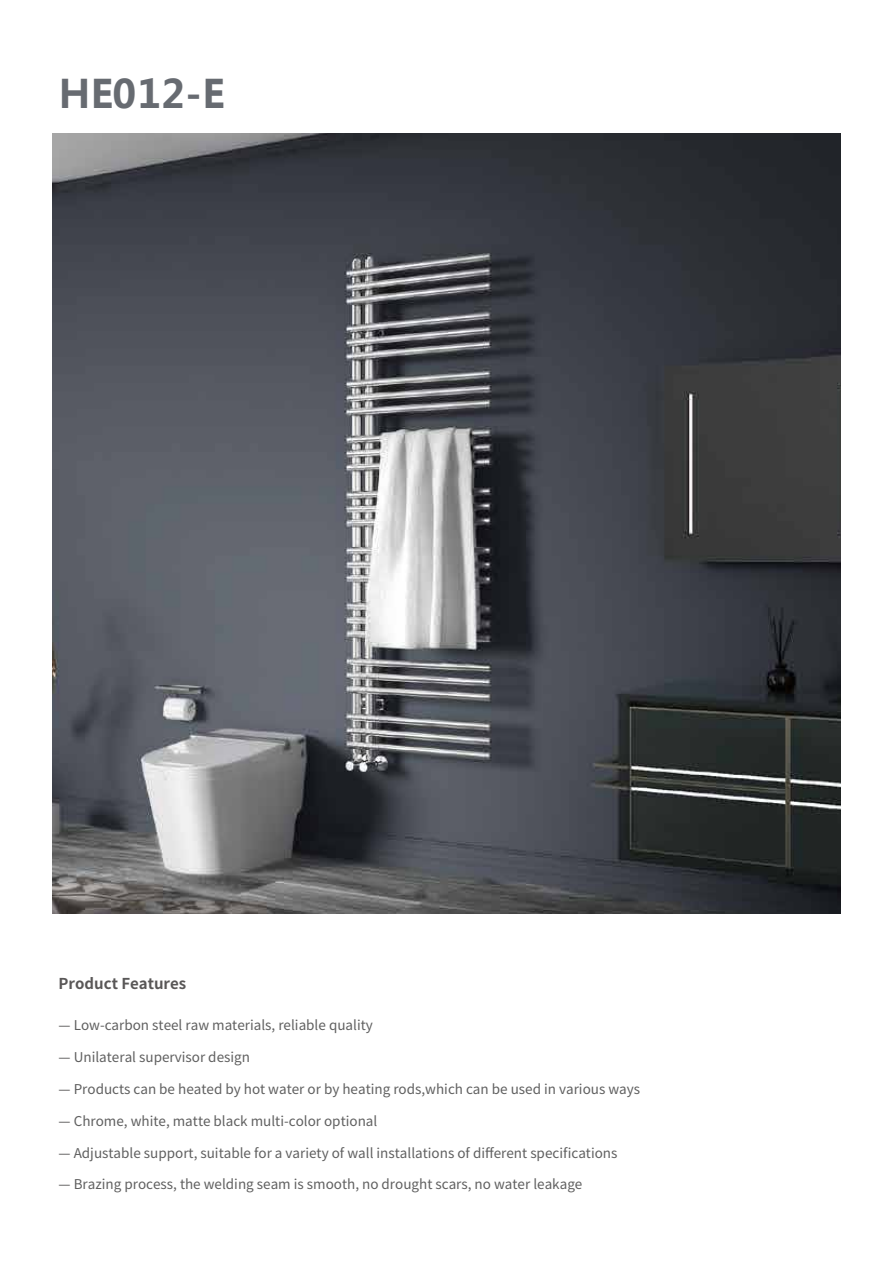
<style>
.page{position:relative;width:893px;height:1263px;background:#fff}
.page>*{position:absolute;margin:0;border:0;box-sizing:border-box;transform-origin:0 0}
.t1{font:700 39px "Microsoft Ya Hei";color:#676b71}
.t2{font:700 15px "Source Han Sans CN";color:#595757}
.t3{font:13.5px "Source Han Sans CN";color:#5f5f5f}
.s1{color:#595757}
</style>
<div class="page">
<img style="left:53px;top:134px;width:787px;height:779px">
<h1 class="t1" style="left:59px;top:66px;width:167px">HE012-E</h1>
<p class="t2" style="left:59px;top:975px;width:129px">Product Features</p>
<p class="t3" style="left:59px;top:1018px;width:316px"><span class="s1">—</span> Low-carbon steel raw materials, reliable quality</p>
<p class="t3" style="left:59px;top:1050px;width:193px"><span class="s1">—</span> Unilateral supervisor design</p>
<p class="t3" style="left:59px;top:1081px;width:583px"><span class="s1">—</span> Products can be heated by hot water or by heating rods,which can be used in various ways</p>
<p class="t3" style="left:59px;top:1113px;width:320px"><span class="s1">—</span> Chrome, white, matte black multi-color optional</p>
<p class="t3" style="left:59px;top:1145px;width:560px"><span class="s1">—</span> Adjustable support, suitable for a variety of wall installations of different specifications</p>
<p class="t3" style="left:59px;top:1177px;width:525px"><span class="s1">—</span> Brazing process, the welding seam is smooth, no drought scars, no water leakage</p>
</div>
